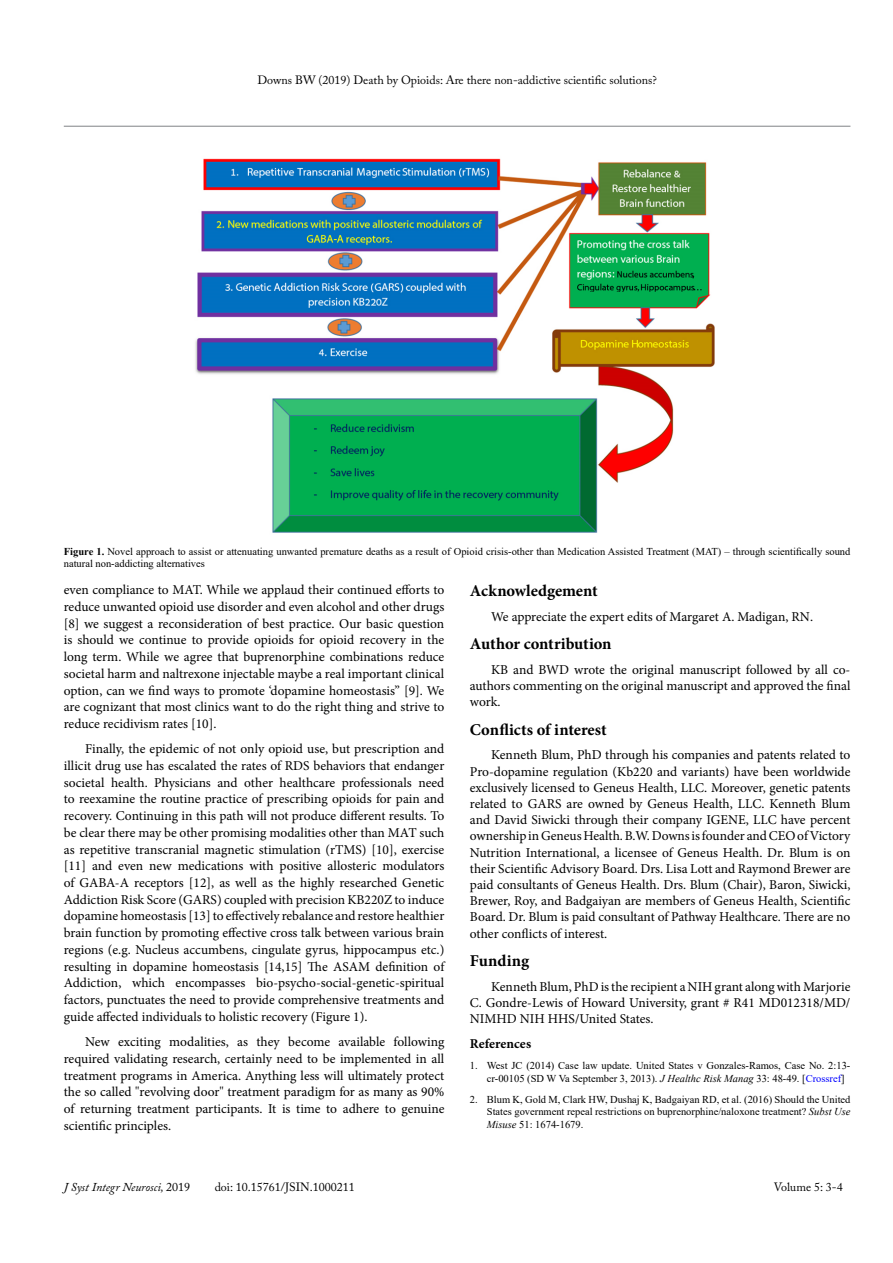
<style>
.page{position:relative;width:893px;height:1263px;background:#fff}
.page>*{position:absolute;margin:0;border:0;box-sizing:border-box;transform-origin:0 0}
.t1{font:700 16.5px "Minion Pro";letter-spacing:-.005em;color:#000}
.t2{font:13.5px/16.8px "Minion Pro";color:#000;text-align:justify}
.t3{font:700 13.5px "Minion Pro";letter-spacing:.005em;color:#000}
.t4{font:12px "Adobe Caslon Pro";color:#000}
.t5{font:italic 12px "Adobe Caslon Pro";color:#000}
.t6{font:10.5px/12.6px "Times New Roman";color:#000}
.s1{font-weight:700}
.s2{font-style:italic}
.s3{color:#00f}
.s4{font-style:normal}
</style>
<div class="page">
<hr style="left:64px;top:126px;width:786px;height:1px;background:#808285">
<img style="left:195px;top:158px;width:520px;height:375px">
<p class="t4" style="left:257px;top:73px;width:401px">Downs BW (2019) Death by Opioids: Are there non-addictive scientific solutions?</p>
<p class="t6" style="left:64px;top:544px;width:788px"><span class="s1">Figure 1.</span> Novel approach to assist or attenuating unwanted premature deaths as a result of Opioid crisis-other than Medication Assisted Treatment (MAT) – through scientifically sound natural non-addicting alternatives</p>
<p class="t2" style="left:64px;top:581px;width:382px">even compliance to MAT. While we applaud their continued efforts to reduce unwanted opioid use disorder and even alcohol and other drugs [8] we suggest a reconsideration of best practice. Our basic question is should we continue to provide opioids for opioid recovery in the long term. While we agree that buprenorphine combinations reduce societal harm and naltrexone injectable maybe a real important clinical option, can we find ways to promote ‘dopamine homeostasis” [9]. We are cognizant that most clinics want to do the right thing and strive to reduce recidivism rates [10].</p>
<p class="t2" style="left:64px;top:740px;width:382px;text-indent:21px">Finally, the epidemic of not only opioid use, but prescription and illicit drug use has escalated the rates of RDS behaviors that endanger societal health. Physicians and other healthcare professionals need to reexamine the routine practice of prescribing opioids for pain and recovery. Continuing in this path will not produce different results. To be clear there may be other promising modalities other than MAT such as repetitive transcranial magnetic stimulation (rTMS) [10], exercise [11] and even new medications with positive allosteric modulators of GABA-A receptors [12], as well as the highly researched Genetic Addiction Risk Score (GARS) coupled with precision KB220Z to induce dopamine homeostasis [13] to effectively rebalance and restore healthier brain function by promoting effective cross talk between various brain regions (e.g. Nucleus accumbens, cingulate gyrus, hippocampus etc.) resulting in dopamine homeostasis [14,15] The ASAM definition of Addiction, which encompasses bio-psycho-social-genetic-spiritual factors, punctuates the need to provide comprehensive treatments and guide affected individuals to holistic recovery (Figure 1).</p>
<p class="t2" style="left:64px;top:1033px;width:382px;text-indent:21px">New exciting modalities, as they become available following required validating research, certainly need to be implemented in all treatment programs in America. Anything less will ultimately protect the so called "revolving door" treatment paradigm for as many as 90% of returning treatment participants. It is time to adhere to genuine scientific principles.</p>
<p class="t1" style="left:470px;top:579px;width:129px">Acknowledgement</p>
<p class="t2" style="left:491px;top:608px;width:323px">We appreciate the expert edits of Margaret A. Madigan, RN.</p>
<p class="t1" style="left:470px;top:632px;width:143px">Author contribution</p>
<p class="t2" style="left:470px;top:662px;width:382px;line-height:16.2px;text-indent:21px">KB and BWD wrote the original manuscript followed by all co&shy;authors commenting on the original manuscript and approved the final work.</p>
<p class="t1" style="left:470px;top:718px;width:138px">Conflicts of interest</p>
<p class="t2" style="left:470px;top:747px;width:382px;line-height:16.2px;text-indent:21px">Kenneth Blum, PhD through his companies and patents related to Pro-dopamine regulation (Kb220 and variants) have been worldwide exclusively licensed to Geneus Health, LLC. Moreover, genetic patents related to GARS are owned by Geneus Health, LLC. Kenneth Blum and David Siwicki through their company IGENE, LLC have percent ownership in Geneus Health. B.W. Downs is founder and CEO of Victory Nutrition International, a licensee of Geneus Health. Dr. Blum is on their Scientific Advisory Board. Drs. Lisa Lott and Raymond Brewer are paid consultants of Geneus Health. Drs. Blum (Chair), Baron, Siwicki, Brewer, Roy, and Badgaiyan are members of Geneus Health, Scientific Board. Dr. Blum is paid consultant of Pathway Healthcare. There are no other conflicts of interest.</p>
<p class="t1" style="left:470px;top:949px;width:61px">Funding</p>
<p class="t2" style="left:470px;top:978px;width:382px;line-height:16.2px;text-indent:21px">Kenneth Blum, PhD is the recipient a NIH grant along with Marjorie C. Gondre-Lewis of Howard University, grant # R41 MD012318/MD/ NIMHD NIH HHS/United States.</p>
<p class="t3" style="left:470px;top:1034px;width:63px">References</p>
<p class="t6" style="left:487px;top:1059px;width:365px;text-indent:-17px">1. West JC (2014) Case law update. United States v Gonzales-Ramos, Case No. 2:13- cr-00105 (SD W Va September 3, 2013). <span class="s2">J Healthc Risk Manag</span> 33: 48-49. [<span class="s3">Crossref</span>]</p>
<p class="t6" style="left:487px;top:1092px;width:365px;text-align:justify;text-indent:-17px">2. Blum K, Gold M, Clark HW, Dushaj K, Badgaiyan RD, et al. (2016) Should the United States government repeal restrictions on buprenorphine/naloxone treatment? <span class="s2">Subst Use Misuse</span> 51: 1674-1679.</p>
<p class="t5" style="left:64px;top:1180px;width:128px">J Syst Integr Neurosci, <span class="s4">2019</span></p>
<p class="t4" style="left:215px;top:1180px;width:142px">doi: 10.15761/JSIN.1000211</p>
<p class="t4" style="left:774px;top:1180px;width:71px">Volume 5: 3-4</p>
</div>
